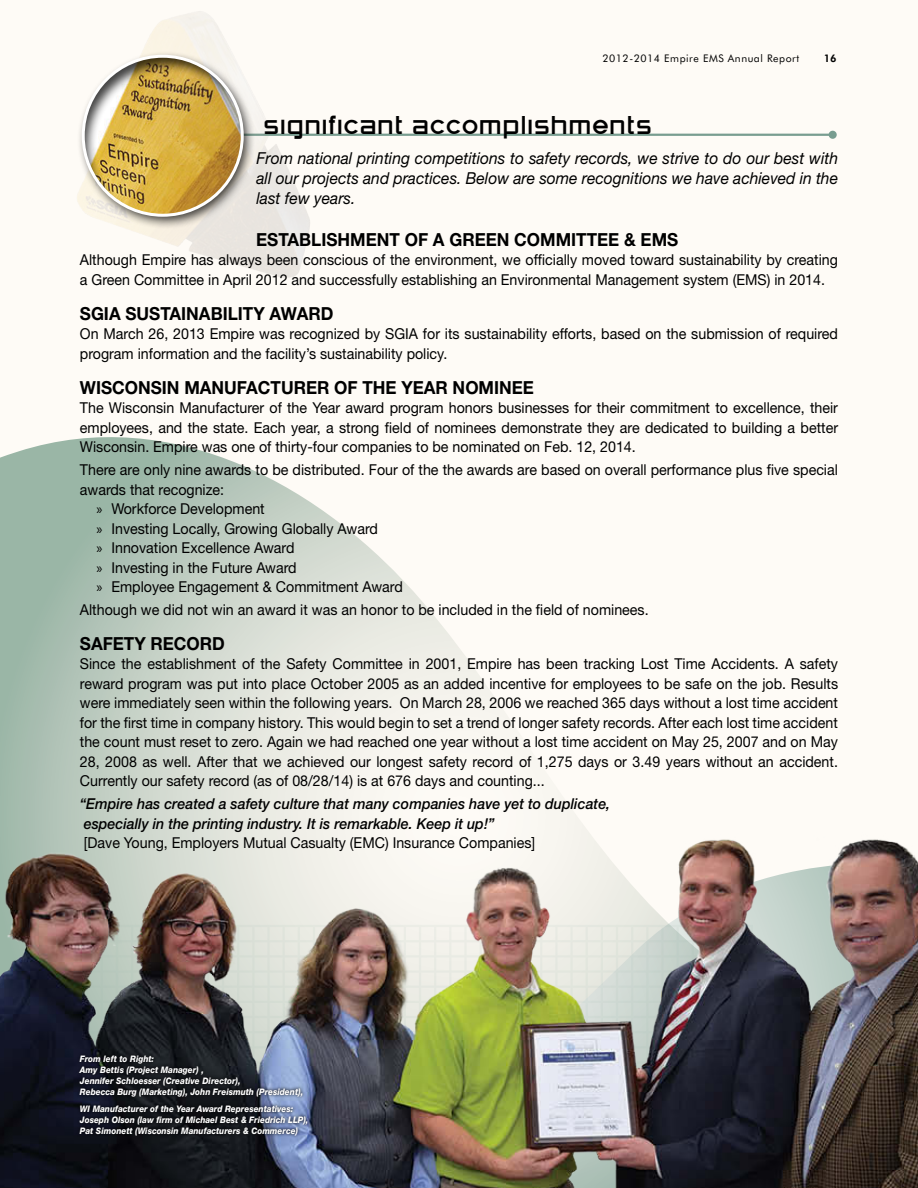
<style>
.page{position:relative;width:918px;height:1188px;background:#fefbf6}
.page>*{position:absolute;margin:0;border:0;box-sizing:border-box;transform-origin:0 0}
.t1{font:24px "Zeroes One";letter-spacing:.05em;color:#000}
.t2{font:700 18px "Helvetica Neue";color:#000;scale:.95 1}
.t3{font:italic 16.5px/19.8px "Helvetica Neue";color:#000;text-align:justify;scale:.95 1}
.t4{font:15px/19.5px "Helvetica Neue";color:#000;scale:.95 1}
.t5{font:italic 500 15px/19.5px "Helvetica Neue";color:#000;scale:.95 1}
.t6{font:10.5px "Futura BT";letter-spacing:.05em;color:#000}
.t7{font:800 10.5px "Futura BT";color:#000}
.t8{font:italic 800 9px/10.8px "Helvetica Neue";color:#fff;scale:.9 1}
.s1{font-family:"Myriad Pro"}
</style>
<div class="page">
<svg style="left:0;top:437px;width:489px;height:370px"></svg>
<div style="left:829px;top:131px;width:8px;height:8px;background:#789d90;border-radius:50%"></div>
<hr style="left:126px;top:134px;width:707px;height:2px;background:#789d90">
<img style="left:0;top:807px;width:918px;height:381px">
<img style="left:131px;top:11px;width:262px;height:267px">
<div style="left:76px;top:50px;width:180px;height:180px;background:#000;opacity:.75"></div>
<div style="left:80px;top:53px;width:165px;height:165px;background:#000;opacity:.75"></div>
<div style="left:82px;top:55px;width:162px;height:162px;border:3px solid #fff;border-radius:50%"></div>
<svg style="left:76px;top:1052px;width:235px;height:87px;background:#262c38"></svg>
<p class="t6" style="left:602px;top:52px;width:198px">2012-2014 Empire EMS Annual Report</p>
<p class="t7" style="left:824px;top:52px;width:14px">16</p>
<h1 class="t1" style="left:264px;top:115px;width:390px">significant accomplishments</h1>
<p class="t3" style="left:256px;top:148px;width:614px">From national printing competitions to safety records, we strive to do our best with all our projects and practices. Below are some recognitions we have achieved in the last few years.</p>
<p class="t2" style="left:256px;top:228px;width:446px">ESTABLISHMENT OF A GREEN COMMITTEE &amp; EMS</p>
<p class="t4" style="left:80px;top:250px;width:799px">Although Empire has always been conscious of the environment, we officially moved toward sustainability by creating a Green Committee in April 2012 and successfully establishing an Environmental Management system (EMS) in 2014.</p>
<p class="t2" style="left:80px;top:302px;width:268px">SGIA SUSTAINABILITY AWARD</p>
<p class="t4" style="left:80px;top:324px;width:800px">On March 26, 2013 Empire was recognized by SGIA for its sustainability efforts, based on the submission of required program information and the facility’s sustainability policy.</p>
<p class="t2" style="left:80px;top:376px;width:480px">WISCONSIN MANUFACTURER OF THE YEAR NOMINEE</p>
<p class="t4" style="left:80px;top:398px;width:800px;text-align:justify">The Wisconsin Manufacturer of the Year award program honors businesses for their commitment to excellence, their employees, and the state. Each year, a strong field of nominees demonstrate they are dedicated to building a better Wisconsin. Empire was one of thirty-four companies to be nominated on Feb. 12, 2014.</p>
<p class="t4" style="left:80px;top:460px;width:799px">There are only nine awards to be distributed. Four of the the awards are based on overall performance plus five special</p>
<p class="t4" style="left:80px;top:479px;width:153px">awards that recognize:</p>
<p class="t4" style="left:96px;top:499px;width:179px"><span class="s1">»</span> Workforce Development</p>
<p class="t4" style="left:96px;top:518px;width:298px"><span class="s1">»</span> Investing Locally, Growing Globally Award</p>
<p class="t4" style="left:96px;top:538px;width:210px"><span class="s1">»</span> Innovation Excellence Award</p>
<p class="t4" style="left:96px;top:557px;width:212px"><span class="s1">»</span> Investing in the Future Award</p>
<p class="t4" style="left:96px;top:577px;width:324px"><span class="s1">»</span> Employee Engagement &amp; Commitment Award</p>
<p class="t4" style="left:80px;top:600px;width:600px">Although we did not win an award it was an honor to be included in the field of nominees.</p>
<p class="t2" style="left:80px;top:632px;width:154px">SAFETY RECORD</p>
<p class="t4" style="left:80px;top:654px;width:800px;text-align:justify">Since the establishment of the Safety Committee in 2001, Empire has been tracking Lost Time Accidents. A safety reward program was put into place October 2005 as an added incentive for employees to be safe on the job. Results were immediately seen within the following years. On March 28, 2006 we reached 365 days without a lost time accident for the first time in company history. This would begin to set a trend of longer safety records. After each lost time accident the count must reset to zero. Again we had reached one year without a lost time accident on May 25, 2007 and on May 28, 2008 as well. After that we achieved our longest safety record of 1,275 days or 3.49 years without an accident.<br>Currently our safety record (as of 08/28/14) is at 676 days and counting...</p>
<p class="t5" style="left:80px;top:794px;width:560px">“Empire has created a safety culture that many companies have yet to duplicate, especially in the printing industry. It is remarkable. Keep it up!”</p>
<p class="t4" style="left:84px;top:833px;width:477px">[Dave Young, Employers Mutual Casualty (EMC) Insurance Companies]</p>
<p class="t8" style="left:80px;top:1054px;width:250px">From left to Right:<br>Amy Bettis (Project Manager) ,<br>Jennifer Schloesser (Creative Director),<br>Rebecca Burg (Marketing), John Freismuth (President),</p>
<p class="t8" style="left:80px;top:1104px;width:256px">WI Manufacturer of the Year Award Representatives:<br>Joseph Olson (law firm of Michael Best &amp; Friedrich LLP),<br>Pat Simonett (Wisconsin Manufacturers &amp; Commerce)</p>
</div>
